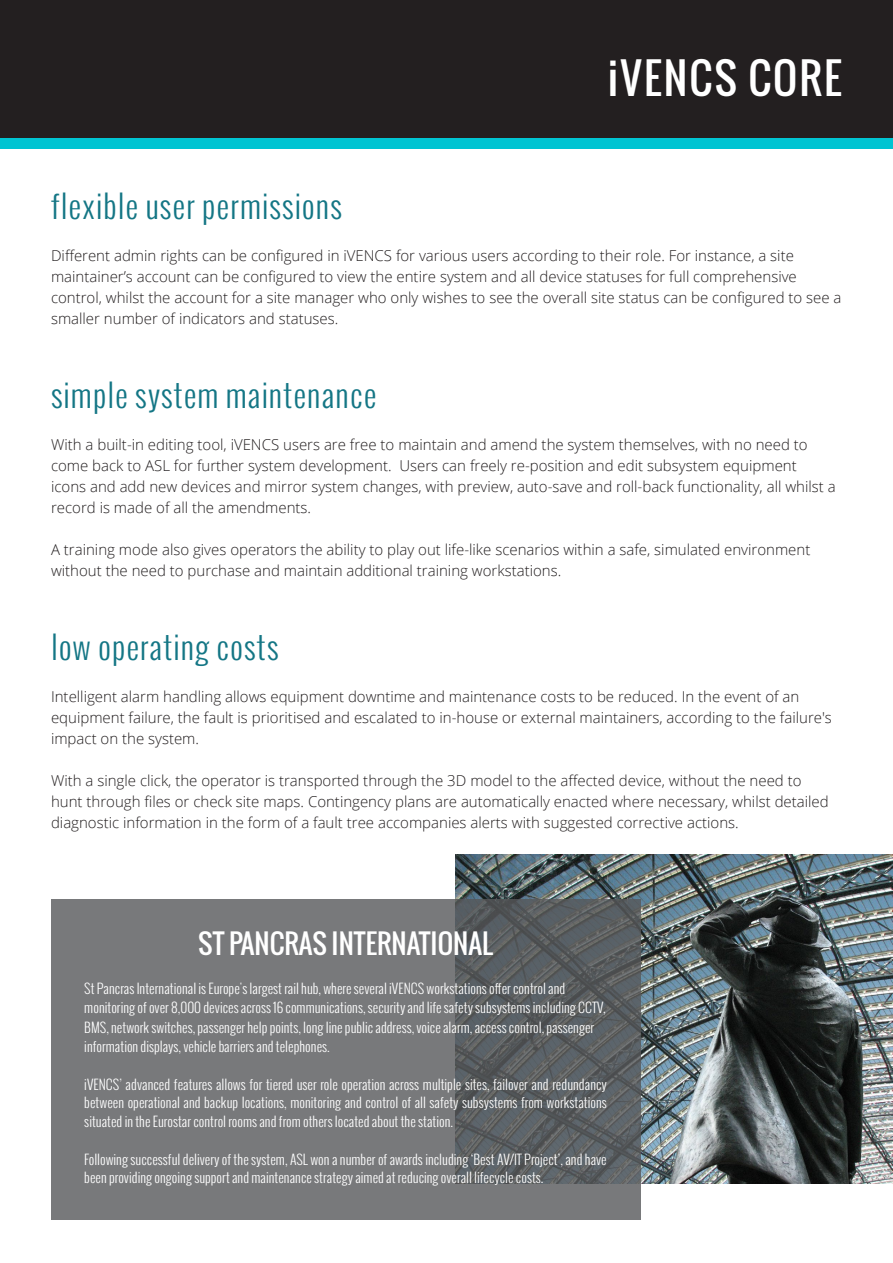
<style>
.page{position:relative;width:893px;height:1263px;background:#fff}
.page>*{position:absolute;margin:0;border:0;box-sizing:border-box;transform-origin:0 0}
.t1{font:42px "Oswald";letter-spacing:.05em;color:#fff}
.iVENCS_Handout_subhe{font:300 31.5px "Oswald";letter-spacing:.03em;color:#147685}
.t2{font:27px "Oswald";color:#fff}
.t3{font:300 15px/21px "Open Sans";color:#231f20}
.Case_Study_white_-_p{font:300 13.5px/19.5px "Oswald";color:#fff}
</style>
<div class="page">
<div style="left:0;top:0;width:893px;height:138px;background:#231f20"></div>
<div style="left:0;top:138px;width:893px;height:11px;background:#00c4d2"></div>
<img style="left:455px;top:855px;width:438px;height:328px">
<svg style="left:51px;top:899px;width:589px;height:320px;background:#6f7173"></svg>
<p class="iVENCS_Handout_subhe" style="left:51px;top:184px;width:293px">flexible user permissions</p>
<p class="t1" style="left:608px;top:46px;width:236px">iVENCS CORE</p>
<p class="t3" style="left:51px;top:245px;width:792px">Different admin rights can be configured in iVENCS for various users according to their role. For instance, a site maintainer’s account can be configured to view the entire system and all device statuses for full comprehensive control, whilst the account for a site manager who only wishes to see the overall site status can be configured to see a smaller number of indicators and statuses.</p>
<p class="iVENCS_Handout_subhe" style="left:51px;top:373px;width:327px">simple system maintenance</p>
<p class="t3" style="left:51px;top:434px;width:786px">With a built-in editing tool, iVENCS users are free to maintain and amend the system themselves, with no need to come back to ASL for further system development. Users can freely re-position and edit subsystem equipment<br>icons and add new devices and mirror system changes, with preview, auto-save and roll-back functionality, all whilst a record is made of all the amendments.</p>
<p class="t3" style="left:51px;top:539px;width:761px">A training mode also gives operators the ability to play out life-like scenarios within a safe, simulated environment without the need to purchase and maintain additional training workstations.</p>
<p class="iVENCS_Handout_subhe" style="left:51px;top:625px;width:229px">low operating costs</p>
<p class="t3" style="left:51px;top:686px;width:782px">Intelligent alarm handling allows equipment downtime and maintenance costs to be reduced. In the event of an equipment failure, the fault is prioritised and escalated to in-house or external maintainers, according to the failure's impact on the system.</p>
<p class="t3" style="left:51px;top:770px;width:779px">With a single click, the operator is transported through the 3D model to the affected device, without the need to hunt through files or check site maps. Contingency plans are automatically enacted where necessary, whilst detailed diagnostic information in the form of a fault tree accompanies alerts with suggested corrective actions.</p>
<p class="t2" style="left:198px;top:923px;width:296px">ST PANCRAS INTERNATIONAL</p>
<p class="Case_Study_white_-_p" style="left:84px;top:978px;width:523px">St Pancras International is Europe's largest rail hub, where several iVENCS workstations offer control and monitoring of over 8,000 devices across 16 communications, security and life safety subsystems including CCTV, BMS, network switches, passenger help points, long line public address, voice alarm, access control, passenger information displays, vehicle barriers and telephones.</p>
<p class="Case_Study_white_-_p" style="left:84px;top:1075px;width:524px;line-height:18px">iVENCS’ advanced features allows for tiered user role operation across multiple sites, failover and redundancy between operational and backup locations, monitoring and control of all safety subsystems from workstations</p>
<p class="Case_Study_white_-_p" style="left:84px;top:1112px;width:370px">situated in the Eurostar control rooms and from others located about the station.</p>
<p class="Case_Study_white_-_p" style="left:84px;top:1150px;width:524px;line-height:18px">Following successful delivery of the system, ASL won a number of awards including ‘Best AV/IT Project’, and have been providing ongoing support and maintenance strategy aimed at reducing overall lifecycle costs.</p>
</div>
